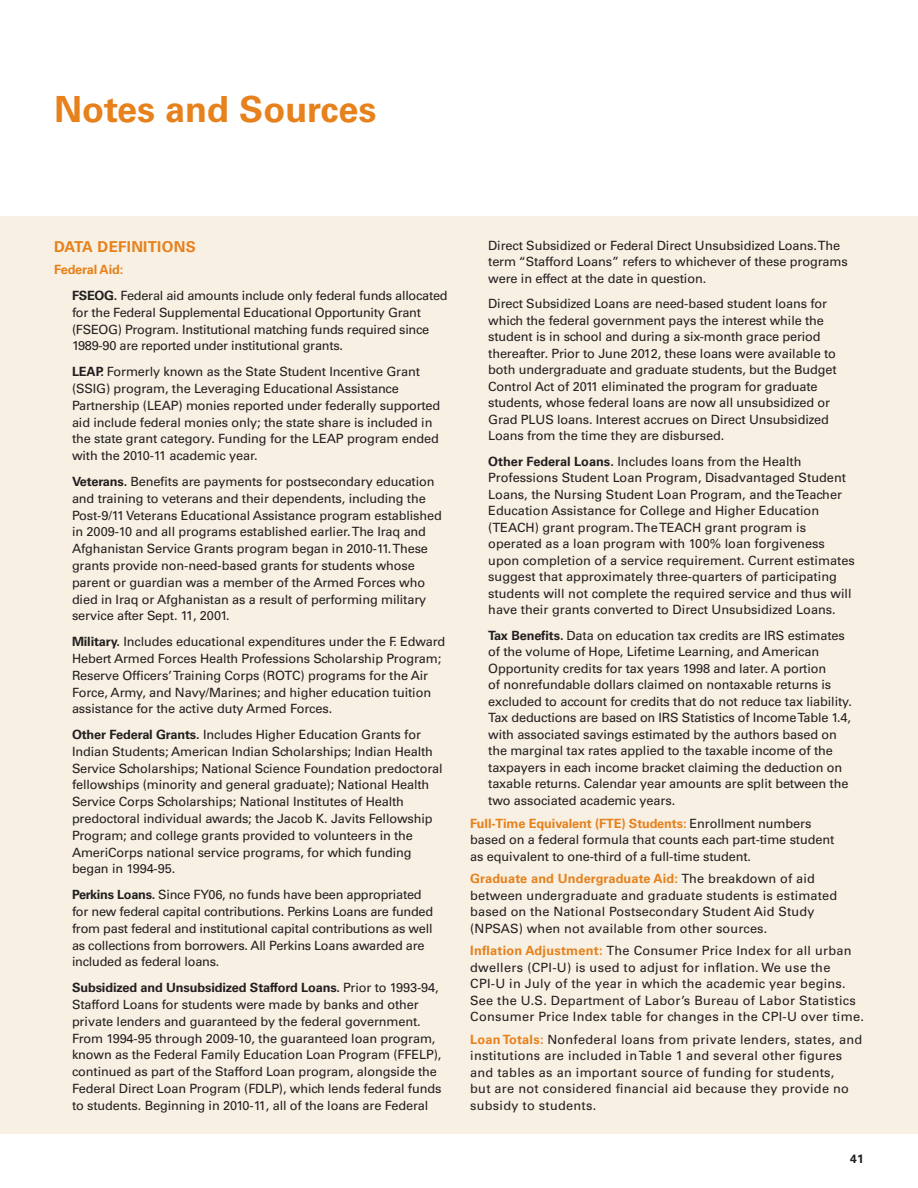
<style>
.page{position:relative;width:918px;height:1188px;background:#fff}
.page>*{position:absolute;margin:0;border:0;box-sizing:border-box;transform-origin:0 0}
.t1{font:700 36px "Univers LT Std";color:#e6811c}
.t2{font:700 15px "Univers LT Std";letter-spacing:.02em;color:#e6811c}
.t3{font:12.75px/16.8px "Univers LT Std";letter-spacing:-.01em;color:#231f20}
.t4{font:12.75px/16.5px "Univers LT Std";letter-spacing:.02em;color:#231f20}
.t5{font:12.75px/16.5px "Univers LT Std";letter-spacing:.01em;color:#231f20}
.t6{font:700 12.75px "Univers LT Std";letter-spacing:-.01em;color:#e6811c}
.t7{font:700 12px "Univers LT Std";color:#231f20}
.s1{font-weight:700}
.s2{font-weight:700;color:#e6811c}
</style>
<div class="page">
<div style="left:0;top:216px;width:918px;height:918px;background:#f7f0e3"></div>
<h2 class="t1" style="left:54px;top:88px;width:324px">Notes and Sources</h2>
<h3 class="t2" style="left:54px;top:237px;width:143px">DATA DEFINITIONS</h3>
<h4 class="t6" style="left:54px;top:262px;width:71px">Federal Aid:</h4>
<p class="t3" style="left:72px;top:287px;width:377px"><span class="s1">FSEOG.</span> Federal aid amounts include only federal funds allocated for the Federal Supplemental Educational Opportunity Grant (FSEOG) Program. Institutional matching funds required since 1989-90 are reported under institutional grants.</p>
<p class="t3" style="left:72px;top:363px;width:370px"><span class="s1">LEAP.</span> Formerly known as the State Student Incentive Grant (SSIG) program, the Leveraging Educational Assistance Partnership (LEAP) monies reported under federally supported aid include federal monies only; the state share is included in the state grant category. Funding for the LEAP program ended with the 2010-11 academic year.</p>
<p class="t3" style="left:72px;top:473px;width:371px"><span class="s1">Veterans.</span> Benefits are payments for postsecondary education and training to veterans and their dependents, including the Post-9/11 Veterans Educational Assistance program established in 2009-10 and all programs established earlier. The Iraq and Afghanistan Service Grants program began in 2010-11. These grants provide non-need-based grants for students whose parent or guardian was a member of the Armed Forces who died in Iraq or Afghanistan as a result of performing military service after Sept. 11, 2001.</p>
<p class="t3" style="left:72px;top:633px;width:375px"><span class="s1">Military.</span> Includes educational expenditures under the F. Edward Hebert Armed Forces Health Professions Scholarship Program; Reserve Officers’ Training Corps (ROTC) programs for the Air Force, Army, and Navy/Marines; and higher education tuition assistance for the active duty Armed Forces.</p>
<p class="t3" style="left:72px;top:726px;width:372px"><span class="s1">Other Federal Grants.</span> Includes Higher Education Grants for Indian Students; American Indian Scholarships; Indian Health Service Scholarships; National Science Foundation predoctoral fellowships (minority and general graduate); National Health Service Corps Scholarships; National Institutes of Health predoctoral individual awards; the Jacob K. Javits Fellowship Program; and college grants provided to volunteers in the AmeriCorps national service programs, for which funding began in 1994-95.</p>
<p class="t3" style="left:72px;top:886px;width:363px"><span class="s1">Perkins Loans.</span> Since FY06, no funds have been appropriated for new federal capital contributions. Perkins Loans are funded from past federal and institutional capital contributions as well as collections from borrowers. All Perkins Loans awarded are included as federal loans.</p>
<p class="t3" style="left:72px;top:979px;width:371px"><span class="s1">Subsidized and Unsubsidized Stafford Loans.</span> Prior to 1993-94, Stafford Loans for students were made by banks and other private lenders and guaranteed by the federal government.<br>From 1994-95 through 2009-10, the guaranteed loan program, known as the Federal Family Education Loan Program (FFELP), continued as part of the Stafford Loan program, alongside the Federal Direct Loan Program (FDLP), which lends federal funds to students. Beginning in 2010-11, all of the loans are Federal</p>
<p class="t3" style="left:488px;top:237px;width:361px">Direct Subsidized or Federal Direct Unsubsidized Loans. The term “Stafford Loans” refers to whichever of these programs were in effect at the date in question.</p>
<p class="t3" style="left:488px;top:295px;width:350px">Direct Subsidized Loans are need-based student loans for which the federal government pays the interest while the student is in school and during a six-month grace period thereafter. Prior to June 2012, these loans were available to both undergraduate and graduate students, but the Budget Control Act of 2011 eliminated the program for graduate students, whose federal loans are now all unsubsidized or Grad PLUS loans. Interest accrues on Direct Unsubsidized Loans from the time they are disbursed.</p>
<p class="t3" style="left:488px;top:453px;width:368px"><span class="s1">Other Federal Loans.</span> Includes loans from the Health Professions Student Loan Program, Disadvantaged Student Loans, the Nursing Student Loan Program, and the Teacher Education Assistance for College and Higher Education (TEACH) grant program. The TEACH grant program is operated as a loan program with 100% loan forgiveness upon completion of a service requirement. Current estimates suggest that approximately three-quarters of participating students will not complete the required service and thus will have their grants converted to Direct Unsubsidized Loans.</p>
<p class="t3" style="left:488px;top:627px;width:365px"><span class="s1">Tax Benefits.</span> Data on education tax credits are IRS estimates of the volume of Hope, Lifetime Learning, and American Opportunity credits for tax years 1998 and later. A portion<br>of nonrefundable dollars claimed on nontaxable returns is excluded to account for credits that do not reduce tax liability.<br>Tax deductions are based on IRS Statistics of Income Table 1.4, with associated savings estimated by the authors based on the marginal tax rates applied to the taxable income of the taxpayers in each income bracket claiming the deduction on taxable returns. Calendar year amounts are split between the two associated academic years.</p>
<p class="t3" style="left:470px;top:815px;width:366px"><span class="s2">Full-Time Equivalent (FTE) Students:</span> Enrollment numbers based on a federal formula that counts each part-time student as equivalent to one-third of a full-time student.</p>
<p class="t5" style="left:470px;top:870px;width:368px"><span class="s2">Graduate and Undergraduate Aid:</span> The breakdown of aid between undergraduate and graduate students is estimated based on the National Postsecondary Student Aid Study (NPSAS) when not available from other sources.</p>
<p class="t4" style="left:470px;top:942px;width:395px"><span class="s2">Inflation Adjustment:</span> The Consumer Price Index for all urban dwellers (CPI-U) is used to adjust for inflation. We use the CPI-U in July of the year in which the academic year begins.<br>See the U.S. Department of Labor’s Bureau of Labor Statistics Consumer Price Index table for changes in the CPI-U over time.</p>
<p class="t4" style="left:470px;top:1031px;width:393px"><span class="s2">Loan Totals:</span> Nonfederal loans from private lenders, states, and institutions are included in Table 1 and several other figures and tables as an important source of funding for students,<br>but are not considered financial aid because they provide no subsidy to students.</p>
<p class="t7" style="left:850px;top:1152px;width:15px">41</p>
</div>
